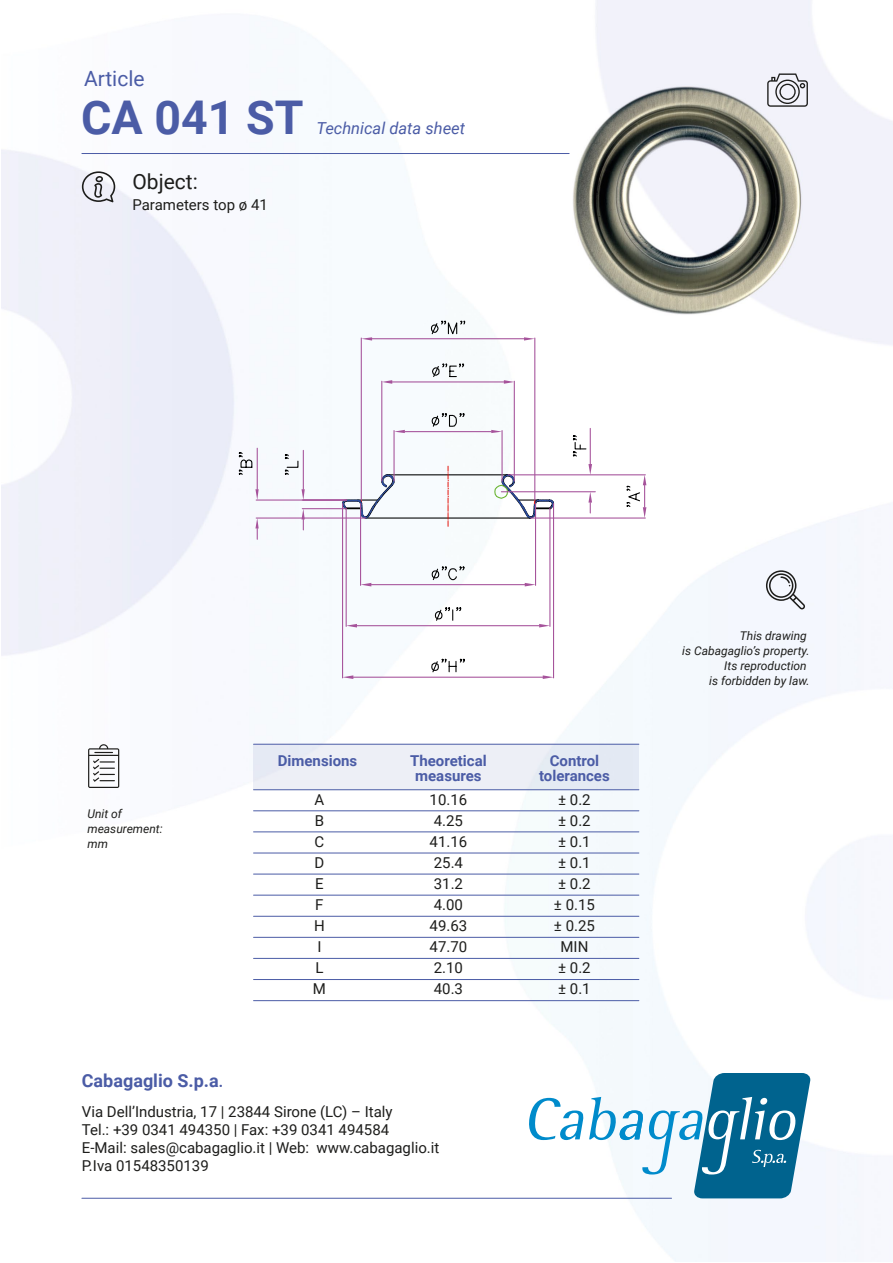
<style>
.page{position:relative;width:893px;height:1263px;background:#fff}
.page>*{position:absolute;margin:0;border:0;box-sizing:border-box;transform-origin:0 0}
.t1{font:700 46.5px "Roboto";color:#4b5ca6}
.t2{font:21px "Roboto";color:#4b5ca6}
.t3{font:21px "Roboto";color:#1d1d1b}
.t4{font:700 18px "Roboto";color:#4b5ca6}
.t5{font:italic 16.5px "Roboto";color:#4b5ca6}
.t6{font:15px/18px "Roboto";color:#1d1d1b}
.t7{font:700 15px "Roboto";color:#4b5ca6}
.t8{font:italic 12px/15px "Roboto";color:#1d1d1b;text-align:right}
.s1{font-size:15px}
</style>
<div class="page">
<img style="left:2px;top:0;width:891px;height:1261px">
<svg style="left:528px;top:1098px;width:55px;height:42px"></svg>
<svg style="left:589px;top:1073px;width:222px;height:125px"></svg>
<svg style="left:82px;top:171px;width:33px;height:31px"></svg>
<svg style="left:88px;top:744px;width:31px;height:44px"></svg>
<svg style="left:767px;top:73px;width:41px;height:34px"></svg>
<svg style="left:766px;top:570px;width:39px;height:39px"></svg>
<div style="left:254px;top:744px;width:385px;height:46px;background:#edeff6"></div>
<hr style="left:254px;top:979px;width:385px;height:1px;background:#4b5ca6">
<hr style="left:254px;top:958px;width:385px;height:1px;background:#4b5ca6">
<hr style="left:254px;top:1000px;width:385px;height:1px;background:#4b5ca6">
<hr style="left:254px;top:937px;width:385px;height:1px;background:#4b5ca6">
<hr style="left:254px;top:916px;width:385px;height:1px;background:#4b5ca6">
<hr style="left:254px;top:895px;width:385px;height:1px;background:#4b5ca6">
<hr style="left:254px;top:874px;width:385px;height:1px;background:#4b5ca6">
<hr style="left:254px;top:853px;width:385px;height:1px;background:#4b5ca6">
<hr style="left:254px;top:831px;width:385px;height:1px;background:#4b5ca6">
<hr style="left:254px;top:810px;width:385px;height:1px;background:#4b5ca6">
<hr style="left:254px;top:789px;width:385px;height:1px;background:#4b5ca6">
<hr style="left:254px;top:744px;width:385px;height:1px;background:#4b5ca6">
<hr style="left:82px;top:1198px;width:590px;height:1px;background:#4b5ca6">
<hr style="left:82px;top:153px;width:487px;height:1px;background:#4b5ca6">
<hr style="left:530px;top:517px;width:115px;height:2px;background:#a6539b">
<hr style="left:508px;top:474px;width:137px;height:1px;background:#a6539b">
<svg style="left:625px;top:475px;width:21px;height:43px"></svg>
<hr style="left:381px;top:381px;width:1px;height:100px;background:#a6539b">
<hr style="left:514px;top:381px;width:1px;height:100px;background:#a6539b">
<hr style="left:392px;top:381px;width:112px;height:1px;background:#a6539b">
<svg style="left:382px;top:380px;width:10px;height:4px"></svg>
<svg style="left:504px;top:380px;width:10px;height:4px"></svg>
<svg style="left:431px;top:362px;width:34px;height:16px"></svg>
<hr style="left:393px;top:431px;width:2px;height:50px;background:#a6539b">
<hr style="left:501px;top:431px;width:2px;height:50px;background:#a6539b">
<hr style="left:405px;top:431px;width:86px;height:1px;background:#a6539b">
<svg style="left:394px;top:430px;width:11px;height:3px"></svg>
<svg style="left:491px;top:430px;width:11px;height:3px"></svg>
<svg style="left:431px;top:412px;width:34px;height:16px"></svg>
<hr style="left:534px;top:338px;width:1px;height:162px;background:#a6539b">
<hr style="left:361px;top:338px;width:1px;height:162px;background:#a6539b">
<hr style="left:372px;top:338px;width:152px;height:1px;background:#a6539b">
<svg style="left:524px;top:337px;width:11px;height:4px"></svg>
<svg style="left:361px;top:337px;width:11px;height:4px"></svg>
<svg style="left:430px;top:317px;width:36px;height:20px"></svg>
<hr style="left:256px;top:517px;width:110px;height:2px;background:#a6539b">
<hr style="left:256px;top:499px;width:91px;height:2px;background:#a6539b">
<hr style="left:257px;top:448px;width:1px;height:41px;background:#a6539b">
<svg style="left:255px;top:518px;width:4px;height:21px"></svg>
<svg style="left:255px;top:489px;width:4px;height:11px"></svg>
<svg style="left:238px;top:451px;width:15px;height:25px"></svg>
<hr style="left:302px;top:508px;width:43px;height:1px;background:#a6539b">
<hr style="left:303px;top:450px;width:1px;height:39px;background:#a6539b">
<svg style="left:302px;top:509px;width:3px;height:21px"></svg>
<svg style="left:302px;top:489px;width:3px;height:11px"></svg>
<svg style="left:284px;top:453px;width:15px;height:23px"></svg>
<hr style="left:342px;top:504px;width:1px;height:174px;background:#a6539b">
<hr style="left:553px;top:504px;width:1px;height:174px;background:#a6539b">
<hr style="left:353px;top:677px;width:190px;height:1px;background:#a6539b">
<svg style="left:343px;top:675px;width:10px;height:4px"></svg>
<svg style="left:543px;top:675px;width:11px;height:4px"></svg>
<svg style="left:431px;top:658px;width:35px;height:15px"></svg>
<hr style="left:549px;top:508px;width:1px;height:118px;background:#a6539b">
<hr style="left:346px;top:508px;width:1px;height:118px;background:#a6539b">
<hr style="left:357px;top:625px;width:182px;height:1px;background:#a6539b">
<svg style="left:539px;top:624px;width:11px;height:3px"></svg>
<svg style="left:346px;top:624px;width:11px;height:3px"></svg>
<svg style="left:434px;top:606px;width:28px;height:16px"></svg>
<hr style="left:535px;top:504px;width:1px;height:81px;background:#a6539b">
<hr style="left:360px;top:504px;width:1px;height:81px;background:#a6539b">
<hr style="left:371px;top:584px;width:154px;height:1px;background:#a6539b">
<svg style="left:525px;top:583px;width:11px;height:3px"></svg>
<svg style="left:361px;top:583px;width:10px;height:3px"></svg>
<svg style="left:431px;top:565px;width:34px;height:16px"></svg>
<svg style="left:341px;top:466px;width:214px;height:60px"></svg>
<hr style="left:501px;top:491px;width:94px;height:1px;background:#a6539b">
<hr style="left:590px;top:428px;width:1px;height:36px;background:#a6539b">
<svg style="left:588px;top:492px;width:4px;height:21px"></svg>
<svg style="left:588px;top:464px;width:4px;height:11px"></svg>
<svg style="left:572px;top:434px;width:15px;height:24px"></svg>
<h2 class="t2" style="left:84px;top:64px;width:62px">Article</h2>
<h1 class="t1" style="left:81px;top:85px;width:224px">CA 041 ST</h1>
<p class="t5" style="left:316px;top:116px;width:150px">Technical data sheet</p>
<h2 class="t3" style="left:132px;top:167px;width:67px">Object:</h2>
<p class="t6" style="left:132px;top:195px;width:137px">Parameters top ø 41</p>
<p class="t8" style="left:87px;top:805px;width:77px;text-align:left">Unit of measurement: mm</p>
<p class="t7" style="left:278px;top:750px;width:81px">Dimensions</p>
<p class="t7" style="left:410px;top:750px;width:78px">Theoretical</p>
<p class="t7" style="left:550px;top:750px;width:51px">Control</p>
<p class="t7" style="left:415px;top:765px;width:68px">measures</p>
<p class="t7" style="left:539px;top:765px;width:72px">tolerances</p>
<p class="t6" style="left:314px;top:790px;width:11px">A</p>
<p class="t6" style="left:430px;top:790px;width:39px">10.16</p>
<p class="t6" style="left:558px;top:790px;width:34px">± 0.2</p>
<p class="t6" style="left:315px;top:811px;width:11px">B</p>
<p class="t6" style="left:434px;top:811px;width:31px">4.25</p>
<p class="t6" style="left:558px;top:811px;width:34px">± 0.2</p>
<p class="t6" style="left:315px;top:832px;width:11px">C</p>
<p class="t6" style="left:430px;top:832px;width:39px">41.16</p>
<p class="t6" style="left:558px;top:832px;width:34px">± 0.1</p>
<p class="t6" style="left:314px;top:853px;width:11px">D</p>
<p class="t6" style="left:434px;top:853px;width:31px">25.4</p>
<p class="t6" style="left:558px;top:853px;width:34px">± 0.1</p>
<p class="t6" style="left:315px;top:874px;width:10px">E</p>
<p class="t6" style="left:434px;top:874px;width:31px">31.2</p>
<p class="t6" style="left:558px;top:874px;width:34px">± 0.2</p>
<p class="t6" style="left:315px;top:895px;width:10px">F</p>
<p class="t6" style="left:434px;top:895px;width:31px">4.00</p>
<p class="t6" style="left:554px;top:895px;width:42px">± 0.15</p>
<p class="t6" style="left:314px;top:916px;width:12px">H</p>
<p class="t6" style="left:430px;top:916px;width:39px">49.63</p>
<p class="t6" style="left:554px;top:916px;width:42px">± 0.25</p>
<p class="t6" style="left:317px;top:937px;width:6px">I</p>
<p class="t6" style="left:430px;top:937px;width:39px">47.70</p>
<p class="t6" style="left:560px;top:937px;width:29px">MIN</p>
<p class="t6" style="left:315px;top:958px;width:10px">L</p>
<p class="t6" style="left:434px;top:958px;width:31px">2.10</p>
<p class="t6" style="left:558px;top:958px;width:34px">± 0.2</p>
<p class="t6" style="left:313px;top:979px;width:15px">M</p>
<p class="t6" style="left:434px;top:979px;width:31px">40.3</p>
<p class="t6" style="left:558px;top:979px;width:34px">± 0.1</p>
<p class="t4" style="left:82px;top:1067px;width:143px">Cabagaglio S.p.a<span class="s1">.</span></p>
<p class="t6" style="left:82px;top:1102px;width:359px">Via Dell’Industria, 17 | 23844 Sirone (LC) – Italy<br>Tel.: +39 0341 494350 | Fax: +39 0341 494584<br>E-Mail: sales@cabagaglio.it | Web: www.cabagaglio.it P.Iva 01548350139</p>
<p class="t8" style="left:682px;top:627px;width:129px">This drawing<br>is Cabagaglio’s property.<br>Its reproduction<br>is forbidden by law.</p>
</div>
